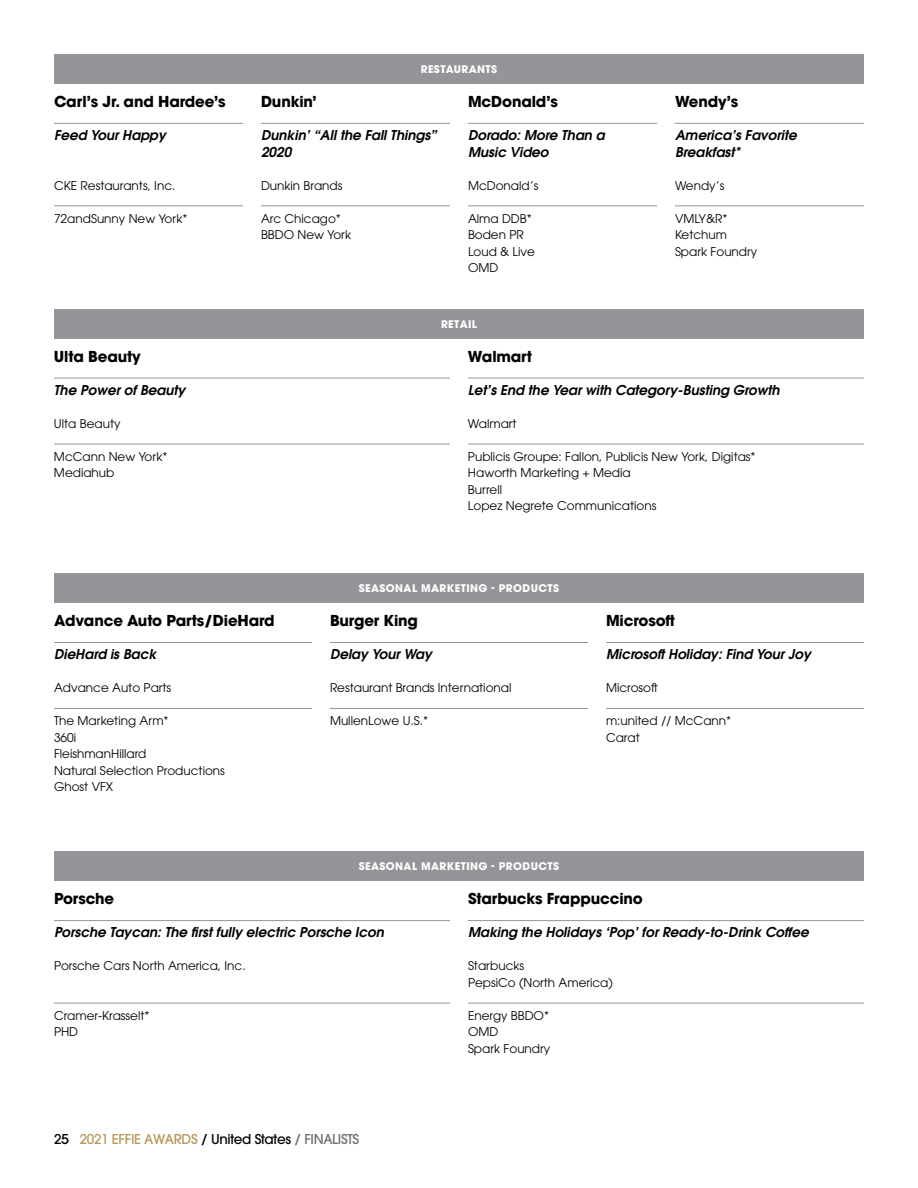
<style>
.page{position:relative;width:918px;height:1188px;background:#fff}
.page>*{position:absolute;margin:0;border:0;box-sizing:border-box;transform-origin:0 0}
.t1{font:700 15px "ITC Avant Garde Std";letter-spacing:-.01em;color:#000}
.t2{font:italic 600 13.5px/16.5px "ITC Avant Garde Std";color:#000}
.t3{font:500 13.5px "ITC Avant Garde Std";letter-spacing:-.025em;color:#000}
.t4{font:12px/16.5px "ITC Avant Garde Std";color:#000}
.t5{font:700 10.5px "ITC Avant Garde Std";letter-spacing:.04em;color:#fff}
.s1{color:#b4975a}
.s2{color:#6d6e71}
</style>
<div class="page">
<hr style="left:54px;top:123px;width:189px;height:1px;background:#939598">
<hr style="left:54px;top:206px;width:189px;height:1px;background:#939598">
<hr style="left:261px;top:123px;width:189px;height:1px;background:#939598">
<hr style="left:261px;top:206px;width:189px;height:1px;background:#939598">
<hr style="left:468px;top:123px;width:189px;height:1px;background:#939598">
<hr style="left:468px;top:206px;width:189px;height:1px;background:#939598">
<hr style="left:675px;top:123px;width:189px;height:1px;background:#939598">
<hr style="left:675px;top:206px;width:189px;height:1px;background:#939598">
<div style="left:54px;top:54px;width:810px;height:30px;background:#939598"></div>
<hr style="left:54px;top:378px;width:396px;height:1px;background:#939598">
<hr style="left:54px;top:444px;width:396px;height:1px;background:#939598">
<hr style="left:468px;top:378px;width:396px;height:1px;background:#939598">
<hr style="left:468px;top:444px;width:396px;height:1px;background:#939598">
<div style="left:54px;top:309px;width:810px;height:30px;background:#939598"></div>
<div style="left:54px;top:573px;width:810px;height:30px;background:#939598"></div>
<hr style="left:54px;top:642px;width:258px;height:1px;background:#939598">
<hr style="left:54px;top:708px;width:258px;height:1px;background:#939598">
<hr style="left:330px;top:642px;width:258px;height:1px;background:#939598">
<hr style="left:330px;top:708px;width:258px;height:1px;background:#939598">
<hr style="left:606px;top:642px;width:258px;height:1px;background:#939598">
<hr style="left:606px;top:708px;width:258px;height:1px;background:#939598">
<div style="left:54px;top:851px;width:810px;height:30px;background:#939598"></div>
<hr style="left:54px;top:920px;width:396px;height:1px;background:#939598">
<hr style="left:54px;top:1003px;width:396px;height:1px;background:#939598">
<hr style="left:468px;top:920px;width:396px;height:1px;background:#939598">
<hr style="left:468px;top:1003px;width:396px;height:1px;background:#939598">
<p class="t1" style="left:54px;top:92px;width:173px">Carl’s Jr. and Hardee’s</p>
<p class="t2" style="left:54px;top:127px;width:114px">Feed Your Happy</p>
<p class="t4" style="left:54px;top:177px;width:123px">CKE Restaurants, Inc.</p>
<p class="t4" style="left:54px;top:210px;width:135px">72andSunny New York*</p>
<p class="t1" style="left:54px;top:346px;width:88px">Ulta Beauty</p>
<p class="t2" style="left:54px;top:381px;width:133px">The Power of Beauty</p>
<p class="t4" style="left:54px;top:415px;width:68px">Ulta Beauty</p>
<p class="t4" style="left:54px;top:448px;width:115px">McCann New York*<br>Mediahub</p>
<p class="t5" style="left:421px;top:62px;width:78px">RESTAURANTS</p>
<p class="t1" style="left:261px;top:92px;width:58px">Dunkin’</p>
<p class="t2" style="left:261px;top:127px;width:177px">Dunkin’ “All the Fall Things”<br>2020</p>
<p class="t4" style="left:261px;top:177px;width:83px">Dunkin Brands</p>
<p class="t4" style="left:261px;top:210px;width:92px">Arc Chicago*<br>BBDO New York</p>
<p class="t1" style="left:468px;top:92px;width:92px">McDonald’s</p>
<p class="t2" style="left:468px;top:127px;width:138px">Dorado: More Than a<br>Music Video</p>
<p class="t4" style="left:468px;top:177px;width:72px">McDonald’s</p>
<p class="t4" style="left:468px;top:210px;width:69px">Alma DDB*<br>Boden PR<br>Loud &amp; Live<br>OMD</p>
<p class="t5" style="left:441px;top:317px;width:37px">RETAIL</p>
<p class="t1" style="left:675px;top:92px;width:65px">Wendy’s</p>
<p class="t2" style="left:675px;top:127px;width:123px">America’s Favorite<br>Breakfast*</p>
<p class="t4" style="left:675px;top:177px;width:51px">Wendy’s</p>
<p class="t4" style="left:675px;top:210px;width:84px">VMLY&amp;R*<br>Ketchum<br>Spark Foundry</p>
<p class="t1" style="left:468px;top:346px;width:66px">Walmart</p>
<p class="t2" style="left:468px;top:381px;width:313px">Let’s End the Year with Category-Busting Growth</p>
<p class="t4" style="left:468px;top:415px;width:50px">Walmart</p>
<p class="t4" style="left:468px;top:448px;width:289px">Publicis Groupe: Fallon, Publicis New York, Digitas*<br>Haworth Marketing + Media<br>Burrell<br>Lopez Negrete Communications</p>
<p class="t5" style="left:359px;top:581px;width:202px">SEASONAL MARKETING - PRODUCTS</p>
<p class="t1" style="left:54px;top:611px;width:222px">Advance Auto Parts/DieHard</p>
<p class="t2" style="left:54px;top:646px;width:104px">DieHard is Back</p>
<p class="t4" style="left:54px;top:680px;width:119px">Advance Auto Parts</p>
<p class="t4" style="left:54px;top:713px;width:172px">The Marketing Arm*<br>360i<br>FleishmanHillard<br>Natural Selection Productions<br>Ghost VFX</p>
<p class="t1" style="left:330px;top:611px;width:89px">Burger King</p>
<p class="t2" style="left:330px;top:646px;width:103px">Delay Your Way</p>
<p class="t4" style="left:330px;top:680px;width:183px">Restaurant Brands International</p>
<p class="t4" style="left:330px;top:713px;width:100px">MullenLowe U.S.*</p>
<p class="t1" style="left:606px;top:611px;width:71px">Microsoft</p>
<p class="t2" style="left:606px;top:646px;width:206px">Microsoft Holiday: Find Your Joy</p>
<p class="t4" style="left:606px;top:680px;width:53px">Microsoft</p>
<p class="t4" style="left:606px;top:713px;width:127px">m:united // McCann*<br>Carat</p>
<p class="t5" style="left:359px;top:859px;width:202px">SEASONAL MARKETING - PRODUCTS</p>
<p class="t1" style="left:54px;top:889px;width:62px">Porsche</p>
<p class="t2" style="left:54px;top:924px;width:331px">Porsche Taycan: The first fully electric Porsche Icon</p>
<p class="t4" style="left:54px;top:958px;width:193px">Porsche Cars North America, Inc.</p>
<p class="t4" style="left:54px;top:1007px;width:97px">Cramer-Krasselt*<br>PHD</p>
<p class="t3" style="left:54px;top:1131px;width:307px">25 <span class="s1">2021 EFFIE AWARDS</span> / United States <span class="s2">/ FINALISTS</span></p>
<p class="t1" style="left:468px;top:889px;width:176px">Starbucks Frappuccino</p>
<p class="t2" style="left:468px;top:924px;width:342px">Making the Holidays ‘Pop’ for Ready-to-Drink Coffee</p>
<p class="t4" style="left:468px;top:958px;width:146px">Starbucks<br>PepsiCo (North America)</p>
<p class="t4" style="left:468px;top:1007px;width:84px">Energy BBDO*<br>OMD<br>Spark Foundry</p>
</div>
